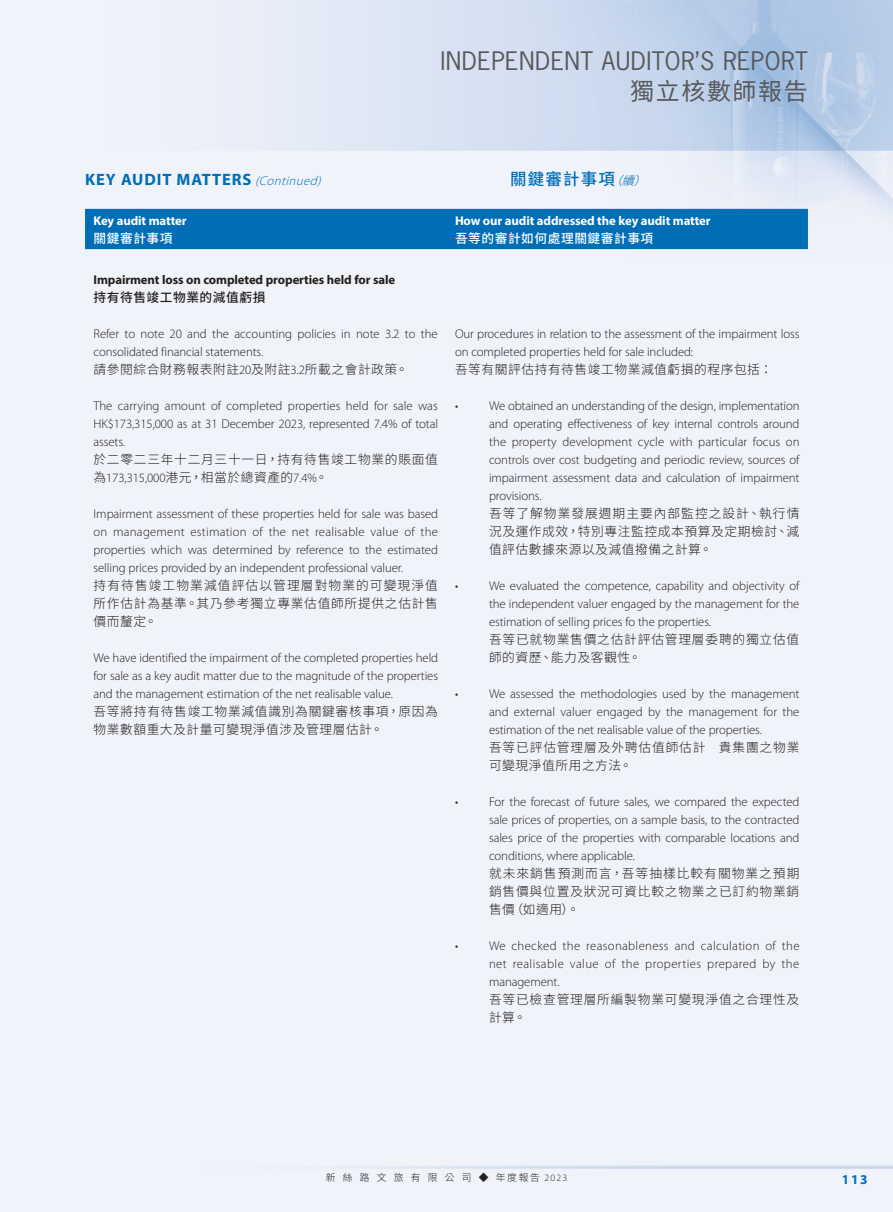
<style>
.page{position:relative;width:893px;height:1212px;background:#fff}
.page>*{position:absolute;margin:0;border:0;box-sizing:border-box;transform-origin:0 0}
.t1{font:24px "News Gothic Std";letter-spacing:.02em;color:#57585a}
.t2{font:24px "Source Han Sans TC";letter-spacing:.07em;color:#57585a}
.Heading_1{font:700 16.5px "Myriad Pro";letter-spacing:.055em;color:#006eb6}
.C_Heading_1{font:500 16.5px "Source Han Sans TC";letter-spacing:.07em;color:#006eb6}
.t3{font:700 13.5px "Myriad Pro";color:#006eb6}
.Body_Text{font:300 12.75px/18px "Myriad Pro";letter-spacing:-.01em;color:#231f20;text-align:justify}
.Body_Text-2{font:300 12.75px/18px "Source Han Sans TC";letter-spacing:.055em;color:#231f20}
.Body_Text-3{font:700 12.75px "Myriad Pro";letter-spacing:-.01em;color:#fff}
.Body_Text-4{font:700 12.75px "Myriad Pro";letter-spacing:-.01em;color:#231f20}
.Body_Text-5{font:500 12.75px "Source Han Sans TC";letter-spacing:.04em;color:#fff}
.Body_Text-6{font:500 12.75px "Source Han Sans TC";letter-spacing:.04em;color:#231f20}
.t4{font:300 9.75px "Source Han Sans TC";color:#231f20}
.s1{font-weight:300;font-style:italic;font-size:12.75px}
.s2{font-weight:300;font-style:italic;font-size:12px}
.s3{font-family:"Myriad Pro"}
</style>
<div class="page">
<div style="left:85px;top:209px;width:723px;height:40px;background:#006eb6"></div>
<h1 class="t1" style="left:441px;top:45px;width:369px">INDEPENDENT AUDITOR’S REPORT</h1>
<h1 class="t2" style="left:630px;top:77px;width:179px">獨立核數師報告</h1>
<p class="Heading_1" style="left:85px;top:168px;width:241px">KEY AUDIT MATTERS <span class="s1">(Continued)</span></p>
<p class="C_Heading_1" style="left:510px;top:169px;width:146px">關鍵審計事項<span class="s2">（續）</span></p>
<p class="Body_Text-3" style="left:94px;top:213px;width:95px">Key audit matter</p>
<p class="Body_Text-3" style="left:455px;top:213px;width:257px">How our audit addressed the key audit matter</p>
<p class="Body_Text-5" style="left:94px;top:231px;width:81px">關鍵審計事項</p>
<p class="Body_Text-5" style="left:455px;top:231px;width:200px">吾等的審計如何處理關鍵審計事項</p>
<p class="Body_Text-4" style="left:94px;top:271px;width:303px">Impairment loss on completed properties held for sale</p>
<p class="Body_Text-6" style="left:94px;top:290px;width:173px">持有待售竣工物業的減值虧損</p>
<p class="Body_Text" style="left:94px;top:324px;width:346px">Refer to note 20 and the accounting policies in note 3.2 to the consolidated financial statements.</p>
<p class="Body_Text-2" style="left:94px;top:360px;width:316px">請參閱綜合財務報表附註<span class="s3">20</span>及附註<span class="s3">3.2</span>所載之會計政策。</p>
<p class="Body_Text" style="left:94px;top:396px;width:346px">The carrying amount of completed properties held for sale was HK$173,315,000 as at 31 December 2023, represented 7.4% of total assets.</p>
<p class="Body_Text-2" style="left:94px;top:450px;width:346px">於二零二三年十二月三十一日，持有待售竣工物業的賬面值為<span class="s3">173,315,000</span>港元，相當於總資產的<span class="s3">7.4%</span>。</p>
<p class="Body_Text" style="left:94px;top:504px;width:346px">Impairment assessment of these properties held for sale was based on management estimation of the net realisable value of the properties which was determined by reference to the estimated selling prices provided by an independent professional valuer.</p>
<p class="Body_Text-2" style="left:94px;top:576px;width:346px;text-align:justify">持有待售竣工物業減值評估以管理層對物業的可變現淨值所作估計為基準。其乃參考獨立專業估值師所提供之估計售價而釐定。</p>
<p class="Body_Text" style="left:94px;top:648px;width:346px">We have identified the impairment of the completed properties held for sale as a key audit matter due to the magnitude of the properties and the management estimation of the net realisable value.</p>
<p class="Body_Text-2" style="left:94px;top:702px;width:346px">吾等將持有待售竣工物業減值識別為關鍵審核事項，原因為物業數額重大及計量可變現淨值涉及管理層估計。</p>
<p class="Body_Text" style="left:455px;top:324px;width:346px">Our procedures in relation to the assessment of the impairment loss on completed properties held for sale included:</p>
<p class="Body_Text-2" style="left:455px;top:360px;width:319px">吾等有關評估持有待售竣工物業減值虧損的程序包括：</p>
<p class="Body_Text" style="left:455px;top:396px;width:5px">•</p>
<p class="Body_Text" style="left:489px;top:396px;width:312px">We obtained an understanding of the design, implementation and operating effectiveness of key internal controls around the property development cycle with particular focus on controls over cost budgeting and periodic review, sources of impairment assessment data and calculation of impairment provisions.</p>
<p class="Body_Text-2" style="left:489px;top:504px;width:312px;text-align:justify">吾等了解物業發展週期主要內部監控之設計、執行情況及運作成效，特別專注監控成本預算及定期檢討、減值評估數據來源以及減值撥備之計算。</p>
<p class="Body_Text" style="left:455px;top:576px;width:5px">•</p>
<p class="Body_Text" style="left:489px;top:576px;width:312px">We evaluated the competence, capability and objectivity of the independent valuer engaged by the management for the estimation of selling prices fo the properties.</p>
<p class="Body_Text-2" style="left:489px;top:630px;width:312px">吾等已就物業售價之估計評估管理層委聘的獨立估值師的資歷、能力及客觀性。</p>
<p class="Body_Text" style="left:455px;top:684px;width:5px">•</p>
<p class="Body_Text" style="left:489px;top:684px;width:312px">We assessed the methodologies used by the management and external valuer engaged by the management for the estimation of the net realisable value of the properties.</p>
<p class="Body_Text-2" style="left:489px;top:738px;width:312px">吾等已評估管理層及外聘估值師估計　貴集團之物業可變現淨值所用之方法。</p>
<p class="Body_Text" style="left:455px;top:792px;width:5px">•</p>
<p class="Body_Text" style="left:489px;top:792px;width:312px">For the forecast of future sales, we compared the expected sale prices of properties, on a sample basis, to the contracted sales price of the properties with comparable locations and conditions, where applicable.</p>
<p class="Body_Text-2" style="left:489px;top:864px;width:312px;text-align:justify">就未來銷售預測而言，吾等抽樣比較有關物業之預期銷售價與位置及狀況可資比較之物業之已訂約物業銷售價（如適用）。</p>
<p class="Body_Text" style="left:455px;top:936px;width:5px">•</p>
<p class="Body_Text" style="left:489px;top:936px;width:312px">We checked the reasonableness and calculation of the net realisable value of the properties prepared by the management.</p>
<p class="Body_Text-2" style="left:489px;top:990px;width:312px">吾等已檢查管理層所編製物業可變現淨值之合理性及計算。</p>
<p class="t4" style="left:326px;top:1171px;width:243px">新 絲 路 文 旅 有 限 公 司 ◆ 年度報告 <span class="s3">2023</span></p>
<p class="t3" style="left:842px;top:1170px;width:27px">113</p>
</div>
